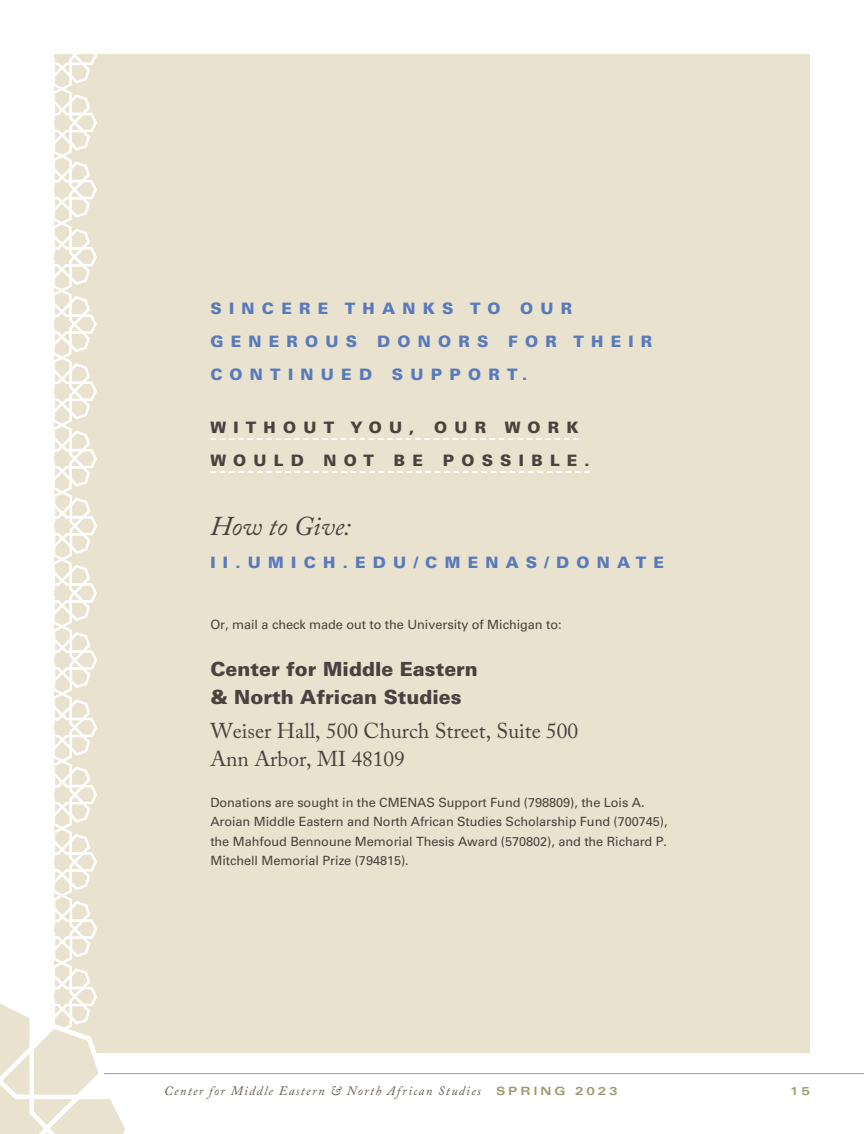
<style>
.page{position:relative;width:864px;height:1134px;background:#fff}
.page>*{position:absolute;margin:0;border:0;box-sizing:border-box;transform-origin:0 0}
.CALL-OUT_Caslon{font:italic 27px "Adobe Caslon Pro";color:#4a423f}
.CALL-OUT_Caslon-2{font:21.3px "Adobe Caslon Pro";color:#4a423f}
.CALL-OUT_Caslon-3{font:900 19.5px/27.8px "Univers LT Std";color:#4a423f}
.HEADING_75_Univers{font:900 15.75px "Univers LT Std";letter-spacing:.46em;color:#587abc}
.HEADING_75_Univers-2{font:900 15.75px "Univers LT Std";letter-spacing:.46em;color:#4a423f}
.t1{font:italic 12.9px "Adobe Caslon Pro";letter-spacing:.105em;color:#655b52}
.Univers_Intro_Paragr{font:12.75px/19.5px "Univers LT Std";letter-spacing:-.005em;color:#4a423f}
.t2{font:700 expanded 11.4px "Univers LT Std";color:#9b9a6d}
.s1{font-family:"Univers LT Std";font-weight:700;font-style:normal;font-stretch:expanded;font-size:11.4px;color:#9b9a6d}
</style>
<div class="page">
<hr style="left:0;top:1073px;width:864px;height:1px;background:#989c97">
<div style="left:54px;top:54px;width:756px;height:999px;background:#e9e2cf"></div>
<svg style="left:0;top:54px;width:133px;height:1080px"></svg>
<svg style="left:210px;top:438px;width:369px;height:2px"></svg>
<svg style="left:210px;top:471px;width:380px;height:2px"></svg>
<p class="HEADING_75_Univers" style="left:210px;top:298px;width:292px">SINCERE THANKS TO</p>
<p class="HEADING_75_Univers" style="left:520px;top:298px;width:54px">OUR</p>
<p class="HEADING_75_Univers" style="left:210px;top:331px;width:148px">GENEROUS</p>
<p class="HEADING_75_Univers" style="left:377px;top:331px;width:113px">DONORS</p>
<p class="HEADING_75_Univers" style="left:508px;top:331px;width:146px">FOR THEIR</p>
<p class="HEADING_75_Univers" style="left:210px;top:364px;width:163px">CONTINUED</p>
<p class="HEADING_75_Univers" style="left:392px;top:364px;width:137px">SUPPORT.</p>
<p class="HEADING_75_Univers-2" style="left:210px;top:418px;width:206px">WITHOUT YOU,</p>
<p class="HEADING_75_Univers-2" style="left:434px;top:418px;width:146px">OUR WORK</p>
<p class="HEADING_75_Univers-2" style="left:210px;top:451px;width:95px">WOULD</p>
<p class="HEADING_75_Univers-2" style="left:324px;top:451px;width:52px">NOT</p>
<p class="HEADING_75_Univers-2" style="left:394px;top:451px;width:31px">B E</p>
<p class="HEADING_75_Univers-2" style="left:443px;top:451px;width:149px">POSSIBLE.</p>
<p class="CALL-OUT_Caslon" style="left:210px;top:510px;width:142px">How to Give:</p>
<p class="HEADING_75_Univers" style="left:210px;top:553px;width:455px">II.UMICH.EDU/CMENAS/DONATE</p>
<p class="Univers_Intro_Paragr" style="left:210px;top:615px;width:353px">Or, mail a check made out to the University of Michigan to:</p>
<p class="CALL-OUT_Caslon-3" style="left:210px;top:655px;width:269px">Center for Middle Eastern &amp; North African Studies</p>
<p class="CALL-OUT_Caslon-2" style="left:210px;top:718px;width:369px">Weiser Hall, 500 Church Street, Suite 500</p>
<p class="CALL-OUT_Caslon-2" style="left:210px;top:746px;width:196px">Ann Arbor, MI 48109</p>
<p class="Univers_Intro_Paragr" style="left:210px;top:792px;width:459px">Donations are sought in the CMENAS Support Fund (798809), the Lois A.<br>Aroian Middle Eastern and North African Studies Scholarship Fund (700745), the Mahfoud Bennoune Memorial Thesis Award (570802), and the Richard P.<br>Mitchell Memorial Prize (794815).</p>
<p class="t1" style="left:164px;top:1083px;width:455px">Center for Middle Eastern &amp; North African Studies <span class="s1">SPRING 2023</span></p>
<p class="t2" style="left:790px;top:1085px;width:21px">1 5</p>
</div>
